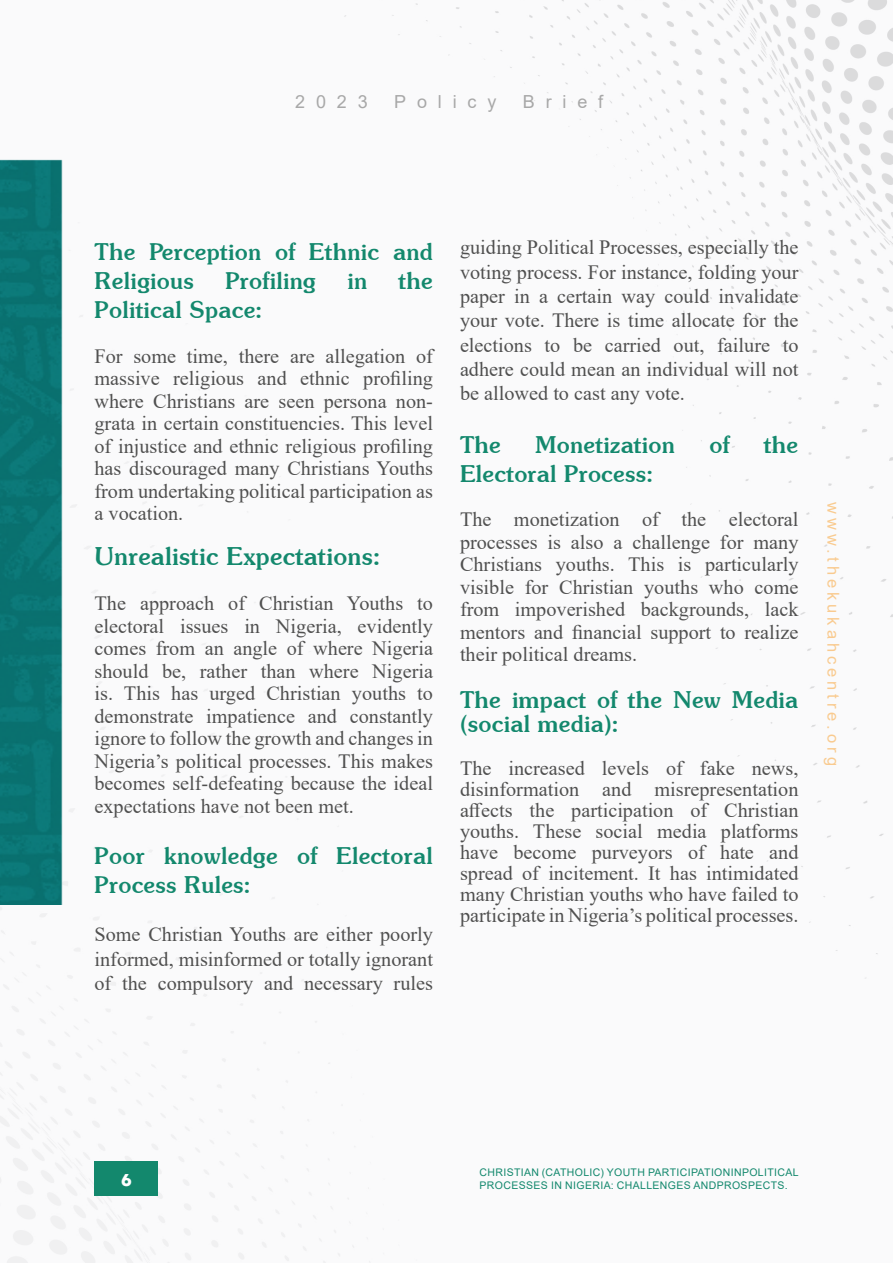
<style>
.page{position:relative;width:893px;height:1263px;background:#fff}
.page>*{position:absolute;margin:0;border:0;box-sizing:border-box;transform-origin:0 0}
.t1{font:700 25.5px "Soutane";color:#13886d}
.t2{font:700 24px/28.8px "Soutane";color:#13886d}
.t3{font:20.25px/22.5px "Times New Roman";color:#505050;text-align:justify}
.t4{font:18px "Arial";letter-spacing:.6em;color:#a8a8a8}
.t5{font:18px "Mont Heavy DEMO";color:#fff}
.t6{font:16.5px "Arial";letter-spacing:.24em;color:#f89b23}
.t7{font:10.5px/12.6px "Arial";letter-spacing:.035em;color:#13886d}
</style>
<div class="page">
<img style="left:0;top:0;width:893px;height:1263px">
<div style="left:94px;top:1161px;width:64px;height:35px;background:#13886d"></div>
<div style="left:0;top:152px;width:63px;height:753px;background:#0a7373"></div>
<p class="t4" style="left:295px;top:89px;width:74px">2023</p>
<p class="t4" style="left:394px;top:89px;width:104px">Policy</p>
<p class="t4" style="left:523px;top:89px;width:82px">Brief</p>
<p class="t2" style="left:94px;top:238px;width:340px">The Perception of Ethnic and<br>Religious</p>
<p class="t2" style="left:225px;top:267px;width:92px">Profiling</p>
<p class="t2" style="left:347px;top:267px;width:21px">in</p>
<p class="t2" style="left:398px;top:267px;width:36px">the</p>
<p class="t2" style="left:94px;top:296px;width:169px">Political Space:</p>
<p class="t3" style="left:94px;top:344px;width:340px">For some time, there are allegation of massive religious and ethnic profiling where Christians are seen persona non&shy;grata in certain constituencies. This level of injustice and ethnic religious profiling has discouraged many Christians Youths from undertaking political participation as a vocation.</p>
<p class="t1" style="left:94px;top:544px;width:287px">Unrealistic Expectations:</p>
<p class="t3" style="left:94px;top:591px;width:340px">The approach of Christian Youths to electoral issues in Nigeria, evidently comes from an angle of where Nigeria should be, rather than where Nigeria is. This has urged Christian youths to demonstrate impatience and constantly ignore to follow the growth and changes in Nigeria’s political processes. This makes becomes self-defeating because the ideal expectations have not been met.</p>
<p class="t2" style="left:94px;top:842px;width:340px">Poor knowledge of Electoral<br>Process Rules:</p>
<p class="t3" style="left:94px;top:922px;width:340px;line-height:24.3px">Some Christian Youths are either poorly informed, misinformed or totally ignorant of the compulsory and necessary rules</p>
<p class="t3" style="left:460px;top:235px;width:340px;line-height:24.3px">guiding Political Processes, especially the voting process. For instance, folding your paper in a certain way could invalidate your vote. There is time allocate for the elections to be carried out, failure to adhere could mean an individual will not be allowed to cast any vote.</p>
<p class="t2" style="left:460px;top:431px;width:43px">The</p>
<p class="t2" style="left:536px;top:431px;width:141px">Monetization</p>
<p class="t2" style="left:710px;top:431px;width:21px">of</p>
<p class="t2" style="left:764px;top:431px;width:36px">the</p>
<p class="t2" style="left:460px;top:460px;width:195px">Electoral Process:</p>
<p class="t3" style="left:460px;top:508px;width:340px">The monetization of the electoral processes is also a challenge for many Christians youths. This is particularly visible for Christian youths who come from impoverished backgrounds, lack mentors and financial support to realize their political dreams.</p>
<p class="t2" style="left:460px;top:688px;width:340px;line-height:24px">The impact of the New Media (social media):</p>
<p class="t3" style="left:460px;top:757px;width:340px;line-height:21px">The increased levels of fake news, disinformation and misrepresentation affects the participation of Christian youths. These social media platforms have become purveyors of hate and spread of incitement. It has intimidated many Christian youths who have failed to participate in Nigeria’s political processes.</p>
<p class="t6" style="left:844px;top:502px;width:265px;rotate:90deg">www.thekukahcentre.org</p>
<p class="t5" style="left:121px;top:1169px;width:12px">6</p>
<p class="t7" style="left:480px;top:1166px;width:321px">CHRISTIAN (CATHOLIC) YOUTH PARTICIPATIONINPOLITICAL<br>PROCESSES IN NIGERIA: CHALLENGES ANDPROSPECTS.</p>
</div>
